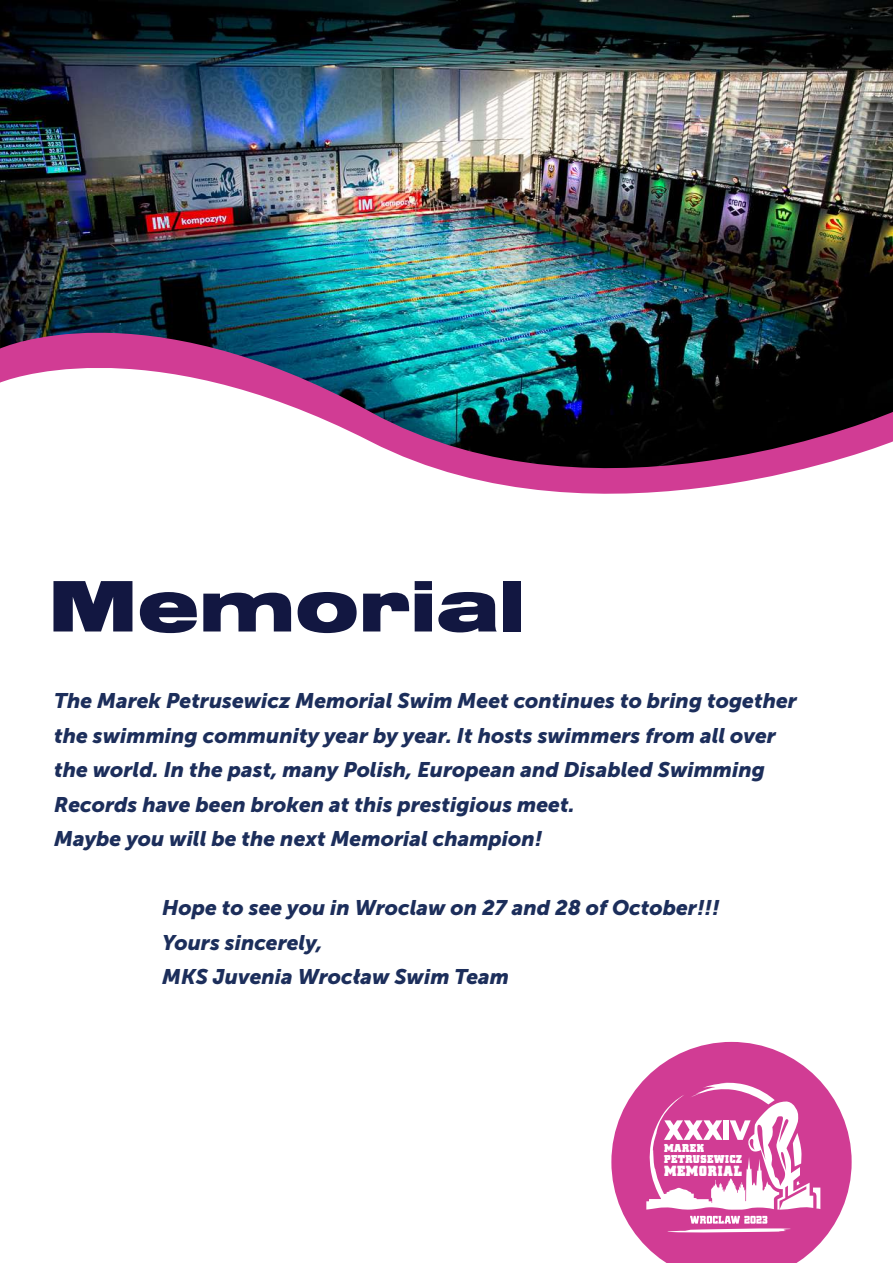
<style>
.page{position:relative;width:893px;height:1263px;background:#fff}
.page>*{position:absolute;margin:0;border:0;box-sizing:border-box;transform-origin:0 0}
.t1{font:75.6px "Nimbus Sans DOT Blac Exte";color:#121741}
.t2{font:italic 21px/34.5px "Museo Sans 900";color:#1c2e5b}
.t3{font:15.9px "Blax Slab XXL";letter-spacing:.055em;color:#fff}
.t4{font:12.3px/11.6px "Blax Slab XXL";letter-spacing:.03em;color:#fff}
</style>
<div class="page">
<img style="left:0;top:0;width:893px;height:494px">
<svg style="left:611px;top:1042px;width:241px;height:221px;fill:#d13c94"></svg>
<svg style="left:667px;top:1216px;width:124px;height:18px"></svg>
<svg style="left:646px;top:1082px;width:174px;height:128px"></svg>
<h1 class="t1" style="left:49px;top:563px;width:478px">Memorial</h1>
<p class="t2" style="left:54px;top:683px;width:744px">The Marek Petrusewicz Memorial Swim Meet continues to bring together the swimming community year by year. It hosts swimmers from all over the world. In the past, many Polish, European and Disabled Swimming Records have been broken at this prestigious meet.<br>Maybe you will be the next Memorial champion!</p>
<p class="t2" style="left:162px;top:890px;width:559px">Hope to see you in Wroclaw on 27 and 28 of October!!!<br>Yours sincerely,<br>MKS Juvenia Wrocław Swim Team</p>
<p class="t4" style="left:664px;top:1142px;width:80px">MAREK<br>PETRUSEWICZ</p>
<p class="t3" style="left:664px;top:1162px;width:79px">MEMORIAL</p>
</div>
